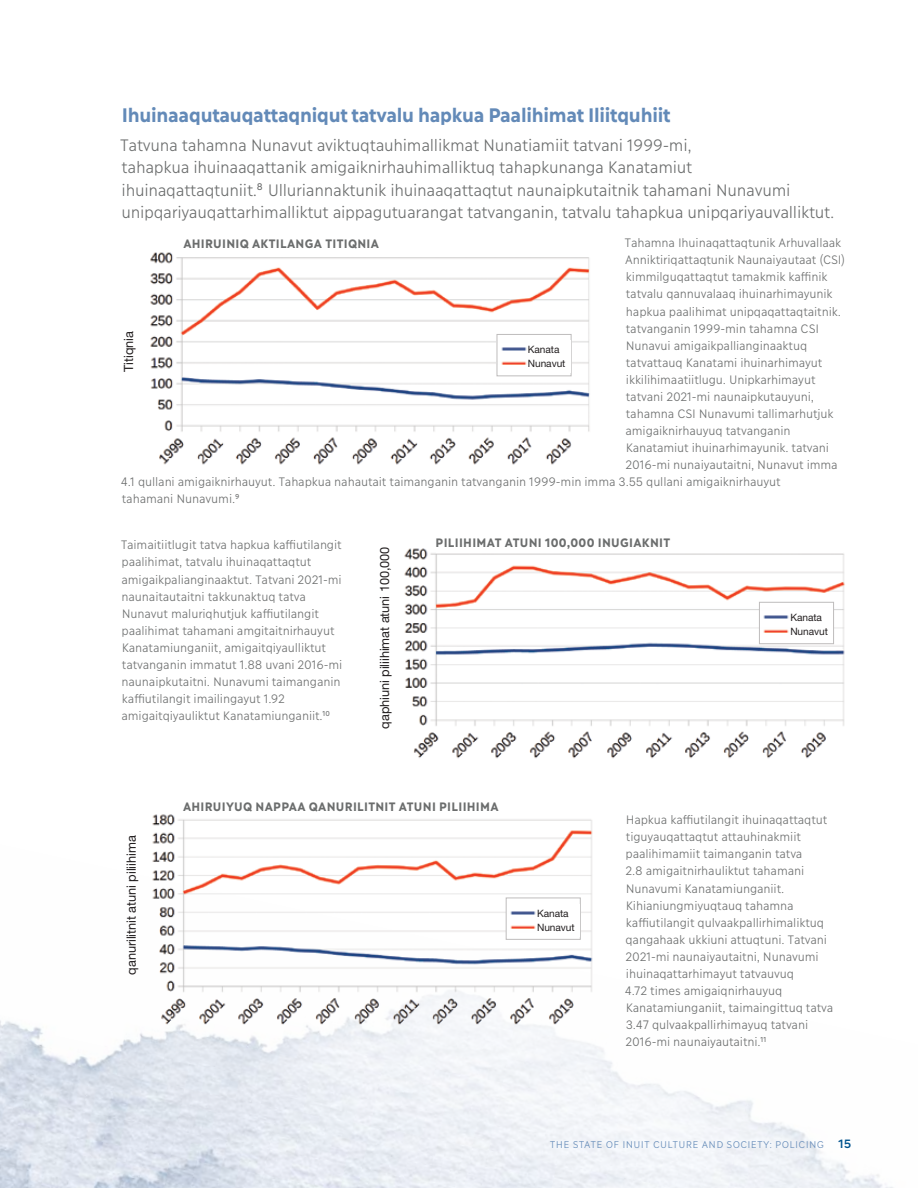
<style>
.page{position:relative;width:918px;height:1188px;background:#fff}
.page>*{position:absolute;margin:0;border:0;box-sizing:border-box;transform-origin:0 0}
.t1{font:700 19.5px "Ilisarniq";letter-spacing:-.015em;color:#638ab8;scale:.96 1}
.t2{font:300 16.5px/22.5px "Ilisarniq";letter-spacing:-.02em;color:#6b6d6d;scale:.96 1}
.t3{font:12.75px "Helvetica Neue LT Std";letter-spacing:-.005em;color:#231f20}
.t4{font:300 12.15px/17.1px "Ilisarniq";letter-spacing:-.015em;color:#6b6d6d;scale:.96 1}
.t5{font:700 12.15px "Ilisarniq";letter-spacing:.025em;color:#6b6d6d;scale:.96 1}
.t6{font:10.2px/13.8px "Helvetica Neue LT Std";letter-spacing:-.005em;color:#231f20}
.t7{font:300 9.75px "Ilisarniq";letter-spacing:.025em;color:#638ab8}
.s1{font-weight:600;font-size:12px;color:#00538e}
</style>
<div class="page">
<img style="left:150px;top:252px;width:440px;height:213px">
<img style="left:404px;top:548px;width:441px;height:211px">
<div style="left:436px;top:531px;width:407px;height:22px;background:#fff"></div>
<div style="left:183px;top:231px;width:407px;height:25px;background:#fff"></div>
<img style="left:499px;top:336px;width:70px;height:38px">
<div style="left:497px;top:334px;width:74px;height:42px;border:1px solid #bebcbc"></div>
<div style="left:528px;top:340px;width:42px;height:33px;background:#fff"></div>
<img style="left:761px;top:604px;width:71px;height:38px">
<div style="left:759px;top:602px;width:75px;height:42px;border:1px solid #bebcbc"></div>
<div style="left:790px;top:608px;width:43px;height:33px;background:#fff"></div>
<img style="left:0;top:814px;width:893px;height:374px">
<h1 class="t1" style="left:122px;top:99px;width:573px">Ihuinaaqutauqattaqniqut tatvalu hapkua Paalihimat Iliitquhiit</h1>
<p class="t2" style="left:120px;top:133px;width:746px">Tatvuna tahamna Nunavut aviktuqtauhimallikmat Nunatiamiit tatvani 1999‑mi,<br>tahapkua ihuinaaqattanik amigaiknirhauhimalliktuq tahapkunanga Kanatamiut ihuinaqattaqtuniit.<sup>8</sup> Ulluriannaktunik ihuinaaqattaqtut naunaipkutaitnik tahamani Nunavumi unipqariyauqattarhimalliktut aippagutuarangat tatvanganin, tatvalu tahapkua unipqariyauvalliktut.</p>
<p class="t4" style="left:625px;top:234px;width:227px">Tahamna Ihuinaqattaqtunik Arhuvallaak</p>
<p class="t4" style="left:625px;top:251px;width:231px">Anniktiriqattaqtunik Naunaiyautaat (CSI)</p>
<p class="t4" style="left:626px;top:268px;width:212px">kimmilguqattaqtut tamakmik kaffinik</p>
<p class="t4" style="left:626px;top:285px;width:217px">tatvalu qannuvalaaq ihuinarhimayunik</p>
<p class="t4" style="left:626px;top:302px;width:225px">hapkua paalihimat unipqaqattaqtaitnik.</p>
<p class="t4" style="left:626px;top:319px;width:203px">tatvanganin 1999‑min tahamna CSI</p>
<p class="t4" style="left:626px;top:336px;width:191px">Nunavui amigaikpallianginaaktuq</p>
<p class="t4" style="left:626px;top:353px;width:206px">tatvattauq Kanatami ihuinarhimayut</p>
<p class="t4" style="left:626px;top:370px;width:199px">ikkilihimaatiitlugu. Unipkarhimayut</p>
<p class="t4" style="left:626px;top:387px;width:198px">tatvani 2021‑mi naunaipkutauyuni,</p>
<p class="t4" style="left:626px;top:404px;width:218px">tahamna CSI Nunavumi tallimarhutjuk</p>
<p class="t4" style="left:625px;top:421px;width:174px">amigaiknirhauyuq tatvanganin</p>
<p class="t4" style="left:626px;top:438px;width:213px">Kanatamiut ihuinarhimayunik. tatvani</p>
<p class="t4" style="left:626px;top:456px;width:223px">2016‑mi nunaiyautaitni, Nunavut imma</p>
<p class="t4" style="left:121px;top:473px;width:689px">4.1 qullani amigaiknirhauyut. Tahapkua nahautait taimanganin tatvanganin 1999‑min imma 3.55 qullani amigaiknirhauyut</p>
<p class="t4" style="left:122px;top:490px;width:124px">tahamani Nunavumi.<sup>9</sup></p>
<p class="t4" style="left:121px;top:536px;width:232px">Taimaitiitlugit tatva hapkua kaffiutilangit paalihimat, tatvalu ihuinaqattaqtut amigaikpalianginaaktut. Tatvani 2021‑mi naunaitautaitni takkunaktuq tatva Nunavut maluriqhutjuk kaffiutilangit paalihimat tahamani amgitaitnirhauyut Kanatamiunganiit, amigaitqiyaulliktut tatvanganin immatut 1.88 uvani 2016‑mi naunaipkutaitni. Nunavumi taimanganin kaffiutilangit imailingayut 1.92 amigaitqiyauliktut Kanatamiunganiit.<sup>10</sup></p>
<p class="t5" style="left:183px;top:234px;width:205px">AHIRUINIQ AKTILANGA TITIQNIA</p>
<p class="t3" style="left:121px;top:372px;width:42px;rotate:-90deg">Titiqnia</p>
<p class="t6" style="left:528px;top:343px;width:39px">Kanata<br>Nunavut</p>
<p class="t5" style="left:436px;top:533px;width:246px">PILIIHIMAT ATUNI 100,000 INUGIAKNIT</p>
<p class="t3" style="left:377px;top:729px;width:183px;rotate:-90deg">qaphiuni piliihimat atuni 100,000</p>
<p class="t6" style="left:790px;top:610px;width:39px">Kanata<br>Nunavut</p>
<p class="t3" style="left:124px;top:975px;width:141px;rotate:-90deg">qanurilitnit atuni piliihima</p>
<p class="t5" style="left:183px;top:797px;width:330px">AHIRUIYUQ NAPPAA QANURILITNIT ATUNI PILIIHIMA</p>
<p class="t6" style="left:537px;top:906px;width:39px">Kanata<br>Nunavut</p>
<p class="t4" style="left:625px;top:811px;width:219px">Hapkua kaffiutilangit ihuinaqattaqtut tiguyauqattaqtut attauhinakmiit paalihimamiit taimanganin tatva<br>2.8 amigaitnirhauliktut tahamani Nunavumi Kanatamiunganiit.<br>Kihianiungmiyuqtauq tahamna kaffiutilangit qulvaakpallirhimaliktuq qangahaak ukkiuni attuqtuni. Tatvani 2021‑mi naunaiyautaitni, Nunavumi ihuinaqattarhimayut tatvauvuq<br>4.72 times amigaiqnirhauyuq Kanatamiunganiit, taimaingittuq tatva 3.47 qulvaakpallirhimayuq tatvani 2016‑mi naunaiyautaitni.<sup>11</sup></p>
<p class="t7" style="left:550px;top:1137px;width:303px">THE STATE OF INUIT CULTURE AND SOCIETY: POLICING <span class="s1">15</span></p>
</div>
